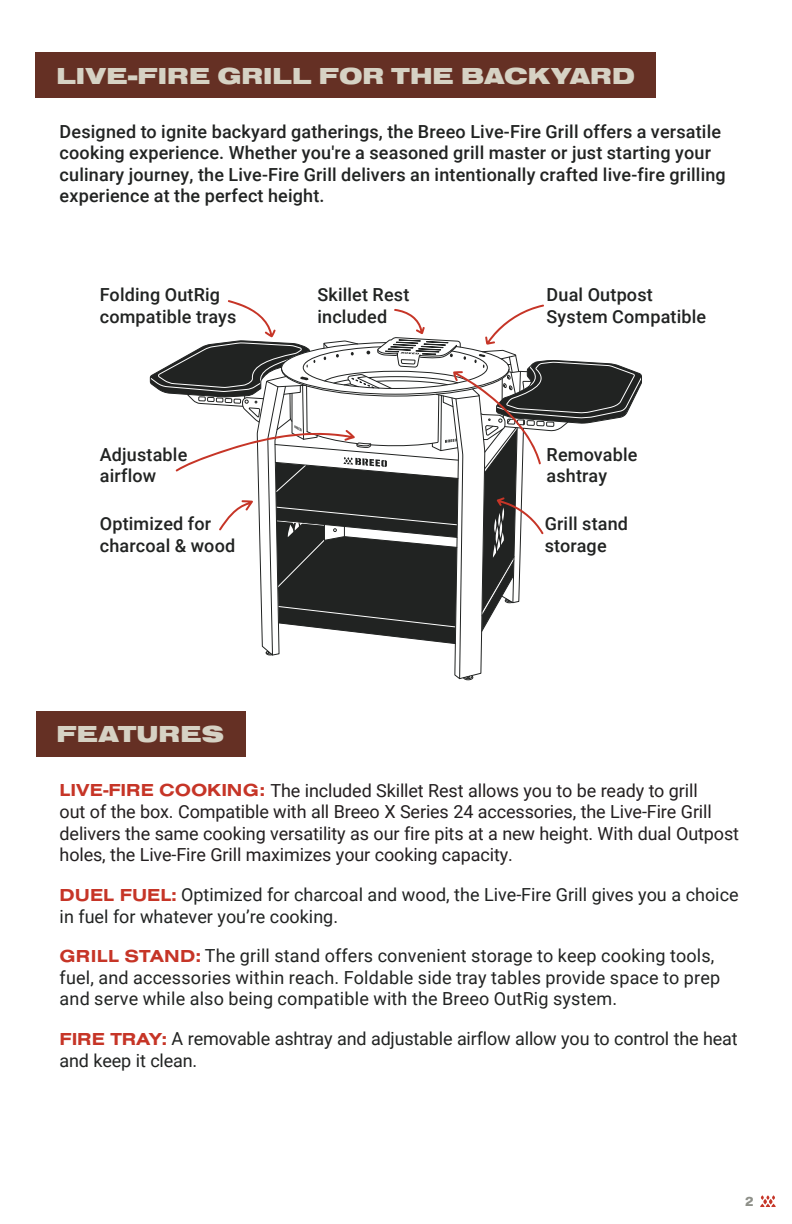
<style>
.page{position:relative;width:792px;height:1224px;background:#fff}
.page>*{position:absolute;margin:0;border:0;box-sizing:border-box;transform-origin:0 0}
.t1{font:900 24px "Nimbus San Ext";color:#d6d2c4}
.t2{font:500 18px/21.6px "Roboto";letter-spacing:.01em;color:#212322}
.t3{font:18px/21.6px "Roboto";letter-spacing:.01em;color:#212322}
.t4{font:18px/21.6px "Roboto";letter-spacing:-.01em;color:#231f20}
.t5{font:18px/21.4px "Roboto";letter-spacing:-.01em;color:#212322}
.t6{font:700 14px "Nimbus San Ext";color:#8e9089}
.s1{font-family:"Nimbus San Ext";font-weight:700;color:#c63527}
</style>
<div class="page">
<div style="left:36px;top:711px;width:209px;height:45px;background:#653024"></div>
<div style="left:36px;top:52px;width:620px;height:46px;background:#653024"></div>
<svg style="left:760px;top:1195px;width:16px;height:12px"></svg>
<svg style="left:149px;top:300px;width:493px;height:381px"></svg>
<h1 class="t1" style="left:56px;top:62px;width:580px">LIVE-FIRE GRILL FOR THE BACKYARD</h1>
<p class="t2" style="left:60px;top:120px;width:668px">Designed to ignite backyard gatherings, the Breeo Live-Fire Grill offers a versatile cooking experience. Whether you're a seasoned grill master or just starting your culinary journey, the Live-Fire Grill delivers an intentionally crafted live-fire grilling experience at the perfect height.</p>
<p class="t2" style="left:100px;top:283px;width:138px">Folding OutRig compatible trays</p>
<p class="t2" style="left:317px;top:283px;width:93px">Skillet Rest included</p>
<p class="t2" style="left:547px;top:283px;width:161px">Dual Outpost<br>System Compatible</p>
<p class="t2" style="left:100px;top:443px;width:89px">Adjustable airflow</p>
<p class="t2" style="left:547px;top:443px;width:93px">Removable ashtray</p>
<p class="t2" style="left:100px;top:512px;width:137px">Optimized for charcoal &amp; wood</p>
<p class="t2" style="left:545px;top:512px;width:85px">Grill stand storage</p>
<h1 class="t1" style="left:56px;top:720px;width:169px">FEATURES</h1>
<p class="t4" style="left:60px;top:779px;width:681px"><span class="s1">LIVE-FIRE COOKING:</span> The included Skillet Rest allows you to be ready to grill<br>out of the box. Compatible with all Breeo X Series 24 accessories, the Live-Fire Grill delivers the same cooking versatility as our fire pits at a new height. With dual Outpost holes, the Live-Fire Grill maximizes your cooking capacity.</p>
<p class="t3" style="left:60px;top:884px;width:681px"><span class="s1">DUEL FUEL:</span> Optimized for charcoal and wood, the Live-Fire Grill gives you a choice in fuel for whatever you’re cooking.</p>
<p class="t3" style="left:60px;top:945px;width:662px"><span class="s1">GRILL STAND:</span> The grill stand offers convenient storage to keep cooking tools, fuel, and accessories within reach. Foldable side tray tables provide space to prep and serve while also being compatible with the Breeo OutRig system.</p>
<p class="t5" style="left:60px;top:1028px;width:680px"><span class="s1">FIRE TRAY:</span> A removable ashtray and adjustable airflow allow you to control the heat and keep it clean.</p>
<p class="t6" style="left:745px;top:1192px;width:11px">2</p>
</div>
